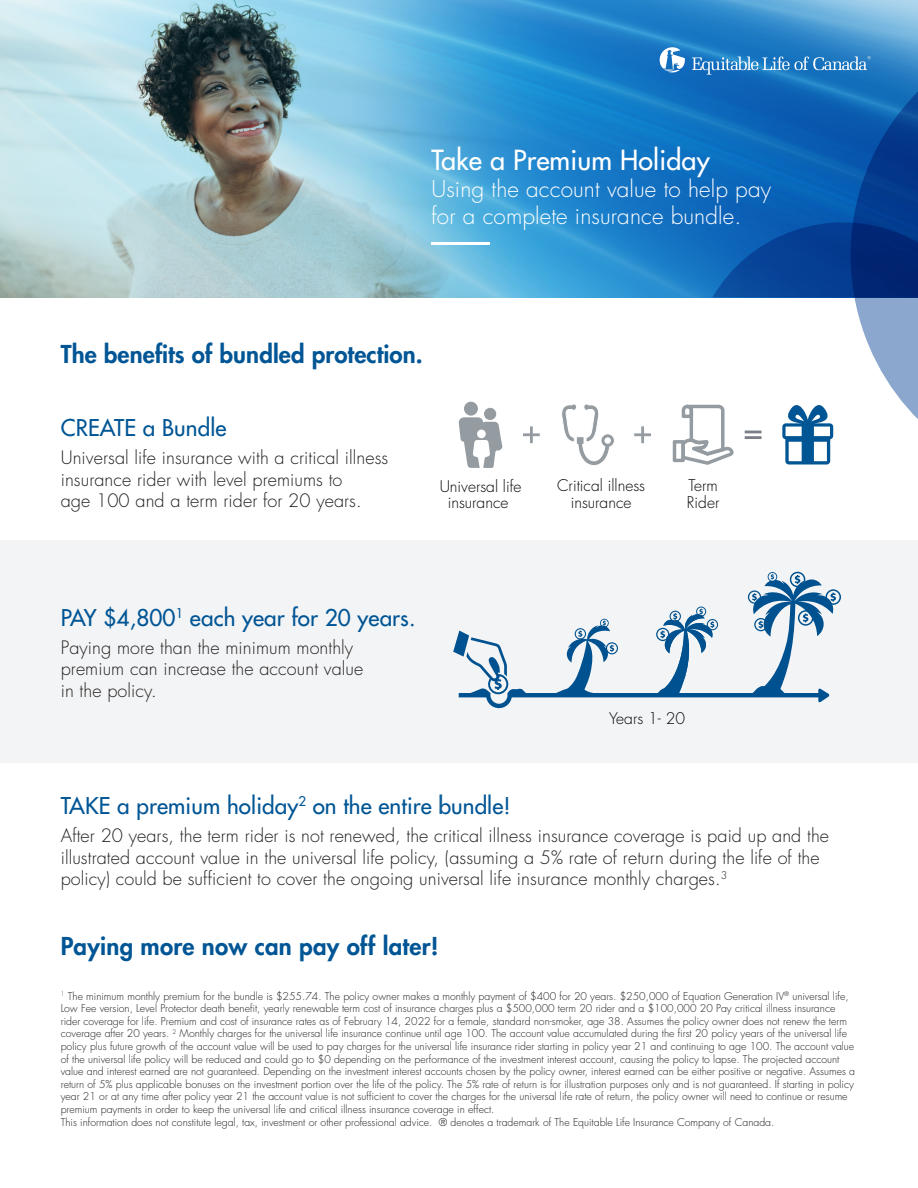
<style>
.page{position:relative;width:918px;height:1188px;background:#fff}
.page>*{position:absolute;margin:0;border:0;box-sizing:border-box;transform-origin:0 0}
.t1{font:500 27px "Futura Std";letter-spacing:.005em;color:#fff}
.t2{font:800 24px "Futura Std";letter-spacing:.005em;color:#005595}
.t3{font:500 22.5px "Futura Std";letter-spacing:.005em;color:#005595}
.t4{font:300 22.5px/27px "Futura Std";letter-spacing:.005em;color:#fff}
.t5{font:300 18px/21.6px "Futura Std";letter-spacing:.005em;color:#231f20}
.t6{font:300 15.6px/16.5px "Futura Std";color:#040503;text-align:center}
.t7{font:300 10.5px/12.6px "Futura Std";color:#231f20}
</style>
<div class="page">
<img style="left:0;top:0;width:918px;height:297px">
<div style="left:0;top:540px;width:918px;height:222px;background:#f3f4f5"></div>
<svg style="left:825px;top:589px;width:16px;height:16px"></svg>
<svg style="left:827px;top:591px;width:13px;height:12px"></svg>
<svg style="left:790px;top:572px;width:15px;height:15px"></svg>
<svg style="left:453px;top:574px;width:383px;height:134px"></svg>
<svg style="left:562px;top:404px;width:52px;height:61px"></svg>
<svg style="left:459px;top:402px;width:43px;height:66px"></svg>
<svg style="left:523px;top:426px;width:17px;height:17px"></svg>
<svg style="left:634px;top:426px;width:17px;height:17px"></svg>
<hr style="left:431px;top:242px;width:59px;height:3px;background:#fff">
<svg style="left:659px;top:24px;width:259px;height:441px"></svg>
<h1 class="t1" style="left:431px;top:143px;width:280px">Take a Premium Holiday</h1>
<h3 class="t4" style="left:431px;top:176px;width:341px">Using the account value to help pay for a complete insurance bundle.</h3>
<h2 class="t2" style="left:61px;top:339px;width:364px">The benefits of bundled protection.</h2>
<h3 class="t3" style="left:61px;top:413px;width:167px">CREATE a Bundle</h3>
<h3 class="t5" style="left:61px;top:447px;width:329px">Universal life insurance with a critical illness insurance rider with level premiums to<br>age 100 and a term rider for 20 years.</h3>
<h3 class="t6" style="left:440px;top:478px;width:83px">Universal life insurance</h3>
<h3 class="t6" style="left:687px;top:478px;width:34px;text-align:left">Term<br>Rider</h3>
<h3 class="t6" style="left:557px;top:478px;width:90px">Critical illness insurance</h3>
<h3 class="t3" style="left:61px;top:603px;width:356px">PAY $4,800<sup>1</sup> each year for 20 years.</h3>
<h3 class="t5" style="left:61px;top:637px;width:304px">Paying more than the minimum monthly premium can increase the account value in the policy.</h3>
<h3 class="t6" style="left:609px;top:710px;width:77px">Years 1- 20</h3>
<h3 class="t3" style="left:61px;top:791px;width:451px">TAKE a premium holiday<sup>2</sup> on the entire bundle!</h3>
<p class="t5" style="left:61px;top:825px;width:770px">After 20 years, the term rider is not renewed, the critical illness insurance coverage is paid up and the illustrated account value in the universal life policy, (assuming a 5% rate of return during the life of the policy) could be sufficient to cover the ongoing universal life insurance monthly charges.<sup>3</sup></p>
<h2 class="t2" style="left:61px;top:931px;width:379px">Paying more now can pay off later!</h2>
<p class="t7" style="left:61px;top:990px;width:796px"><sup>1</sup> The minimum monthly premium for the bundle is $255.74. The policy owner makes a monthly payment of $400 for 20 years. $250,000 of Equation Generation IV<sup>®</sup> universal life, Low Fee version, Level Protector death benefit, yearly renewable term cost of insurance charges plus a $500,000 term 20 rider and a $100,000 20 Pay critical illness insurance rider coverage for life. Premium and cost of insurance rates as of February 14, 2022 for a female, standard non-smoker, age 38. Assumes the policy owner does not renew the term coverage after 20 years. <sup>2</sup> Monthly charges for the universal life insurance continue until age 100. The account value accumulated during the first 20 policy years of the universal life policy plus future growth of the account value will be used to pay charges for the universal life insurance rider starting in policy year 21 and continuing to age 100. The account value of the universal life policy will be reduced and could go to $0 depending on the performance of the investment interest account, causing the policy to lapse. The projected account value and interest earned are not guaranteed. Depending on the investment interest accounts chosen by the policy owner, interest earned can be either positive or negative. Assumes a return of 5% plus applicable bonuses on the investment portion over the life of the policy. The 5% rate of return is for illustration purposes only and is not guaranteed. If starting in policy year 21 or at any time after policy year 21 the account value is not sufficient to cover the charges for the universal life rate of return, the policy owner will need to continue or resume premium payments in order to keep the universal life and critical illness insurance coverage in effect.<br>This information does not constitute legal, tax, investment or other professional advice. ® denotes a trademark of The Equitable Life Insurance Company of Canada.</p>
</div>
